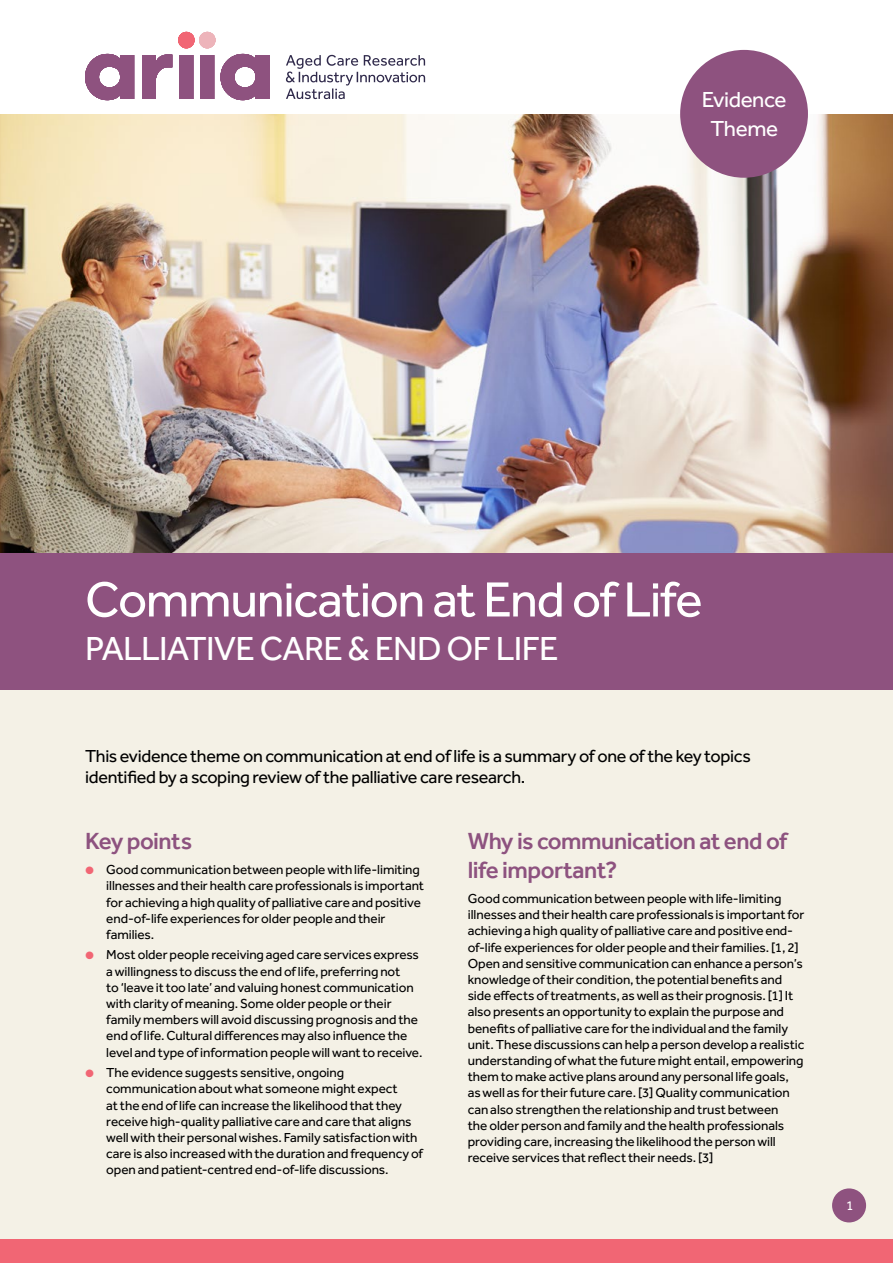
<style>
.page{position:relative;width:893px;height:1263px;background:#fff}
.page>*{position:absolute;margin:0;border:0;box-sizing:border-box;transform-origin:0 0}
.Title__H1{font:51px "Effra";letter-spacing:-.025em;color:#fff}
.Theme__H1{font:34.5px "Effra";letter-spacing:-.02em;color:#fff}
.Sub_Heading__H2{font:500 24px/28.8px "Effra";letter-spacing:-.02em;color:#8d527f}
.t1{font:22.5px/28.5px "Effra";letter-spacing:-.02em;color:#fff;text-align:center}
.Intro_Text{font:18px/21.6px "Effra";letter-spacing:-.02em;color:#000}
.Paragraph__P{font:13.5px/16.2px "Effra";letter-spacing:-.005em;color:#000}
.t2{font:13.5px "Effra";color:#fff}
.s1{color:#f16674}
</style>
<div class="page">
<div style="left:0;top:85px;width:893px;height:1178px;background:#f4f1e6"></div>
<div style="left:0;top:1239px;width:893px;height:24px;background:#f16674"></div>
<div style="left:0;top:0;width:893px;height:115px;background:#fff"></div>
<div style="left:0;top:553px;width:893px;height:137px;background:#8e527f"></div>
<div style="left:832px;top:1188px;width:34px;height:34px;background:#8e527f;border-radius:50%"></div>
<img style="left:0;top:115px;width:893px;height:438px">
<svg style="left:85px;top:54px;width:49px;height:46px"></svg>
<svg style="left:142px;top:55px;width:30px;height:44px"></svg>
<svg style="left:200px;top:55px;width:14px;height:44px"></svg>
<svg style="left:220px;top:54px;width:50px;height:46px"></svg>
<svg style="left:179px;top:55px;width:14px;height:44px"></svg>
<div style="left:199px;top:32px;width:16px;height:16px;background:#edb4ba;border-radius:50%"></div>
<div style="left:178px;top:32px;width:16px;height:16px;background:#f16674;border-radius:50%"></div>
<svg style="left:286px;top:55px;width:139px;height:44px"></svg>
<div style="left:680px;top:50px;width:128px;height:128px;background:#8e527f;border-radius:50%"></div>
<h3 class="t1" style="left:702px;top:85px;width:86px">Evidence<br>Theme</h3>
<h1 class="Title__H1" style="left:85px;top:570px;width:619px">Communication at End of Life</h1>
<h1 class="Theme__H1" style="left:85px;top:628px;width:475px">PALLIATIVE CARE &amp; END OF LIFE</h1>
<p class="Intro_Text" style="left:85px;top:745px;width:667px">This evidence theme on communication at end of life is a summary of one of the key topics identified by a scoping review of the palliative care research.</p>
<h2 class="Sub_Heading__H2" style="left:85px;top:827px;width:109px">Key points</h2>
<p class="Paragraph__P" style="left:106px;top:861px;width:319px;text-indent:-21px"><span class="s1">●</span> Good communication between people with life-limiting illnesses and their health care professionals is important for achieving a high quality of palliative care and positive end-of-life experiences for older people and their families.</p>
<p class="Paragraph__P" style="left:106px;top:947px;width:318px;text-indent:-21px"><span class="s1">●</span> Most older people receiving aged care services express a willingness to discuss the end of life, preferring not<br>to ‘leave it too late’ and valuing honest communication with clarity of meaning. Some older people or their family members will avoid discussing prognosis and the end of life. Cultural differences may also influence the level and type of information people will want to receive.</p>
<p class="Paragraph__P" style="left:106px;top:1064px;width:318px;text-indent:-21px"><span class="s1">●</span> The evidence suggests sensitive, ongoing communication about what someone might expect<br>at the end of life can increase the likelihood that they receive high-quality palliative care and care that aligns well with their personal wishes. Family satisfaction with care is also increased with the duration and frequency of open and patient-centred end-of-life discussions.</p>
<h2 class="Sub_Heading__H2" style="left:468px;top:827px;width:321px">Why is communication at end of life important?</h2>
<p class="Paragraph__P" style="left:468px;top:890px;width:338px">Good communication between people with life-limiting illnesses and their health care professionals is important for achieving a high quality of palliative care and positive end&shy;of-life experiences for older people and their families. [1, 2] Open and sensitive communication can enhance a person’s knowledge of their condition, the potential benefits and side effects of treatments, as well as their prognosis. [1] It also presents an opportunity to explain the purpose and benefits of palliative care for the individual and the family unit. These discussions can help a person develop a realistic understanding of what the future might entail, empowering them to make active plans around any personal life goals, as well as for their future care. [3] Quality communication can also strengthen the relationship and trust between<br>the older person and family and the health professionals providing care, increasing the likelihood the person will receive services that reflect their needs. [3]</p>
<p class="t2" style="left:846px;top:1198px;width:9px">1</p>
</div>
